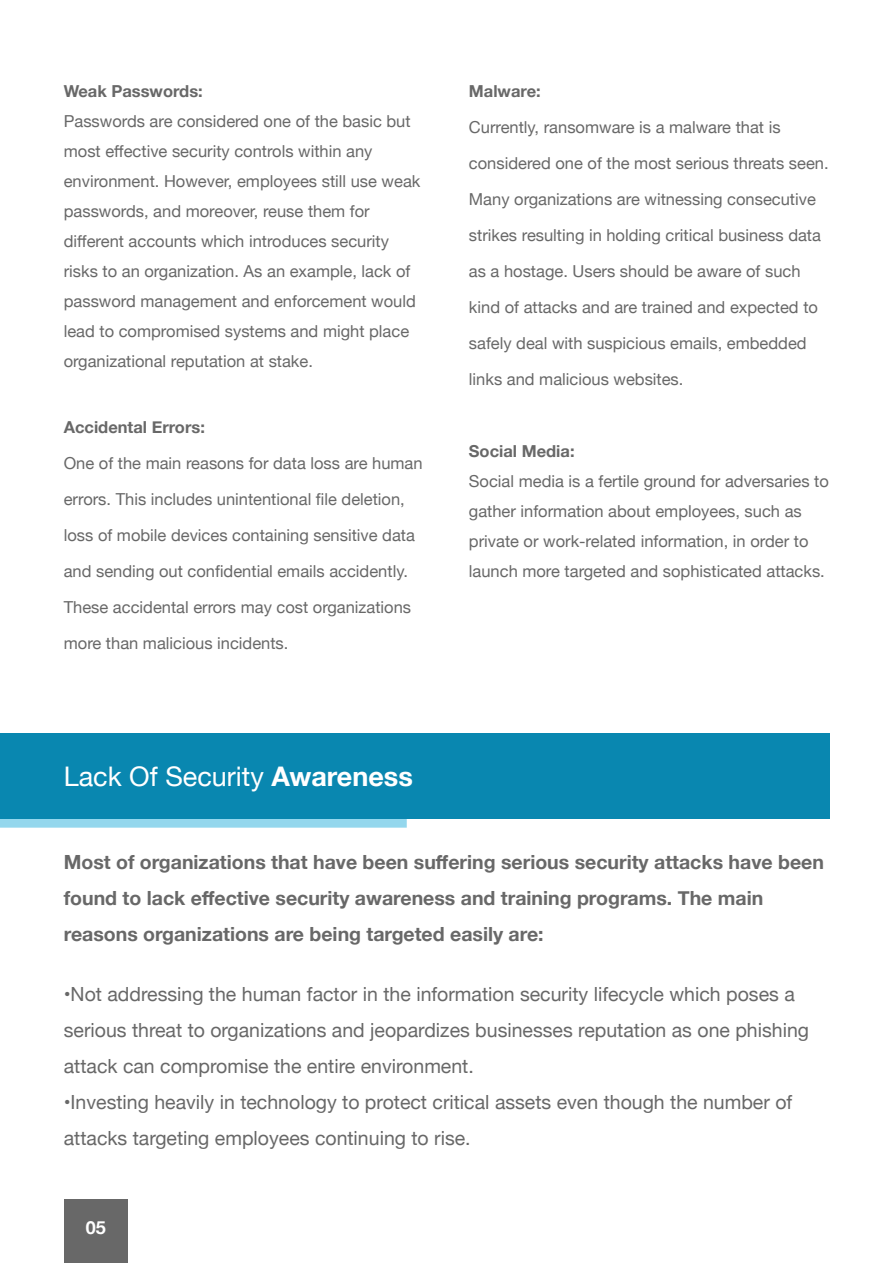
<style>
.page{position:relative;width:893px;height:1263px;background:#fff}
.page>*{position:absolute;margin:0;border:0;box-sizing:border-box;transform-origin:0 0}
.t1{font:27px "Helvetica Neue";color:#fff}
.t2{font:19.5px/36px "Helvetica Neue";color:#686868}
.t3{font:700 19.5px/36px "Helvetica Neue";color:#686868}
.t4{font:700 18px "Helvetica Neue";color:#fff}
.t5{font:16.5px/36px "Helvetica Neue";color:#686868}
.t6{font:700 16.5px "Helvetica Neue";color:#686868}
.s1{font-weight:700}
</style>
<div class="page">
<div style="left:64px;top:1199px;width:64px;height:64px;background:#686868"></div>
<div style="left:0;top:813px;width:407px;height:15px;background:#94d7ed"></div>
<div style="left:0;top:734px;width:829px;height:85px;background:#0987b0"></div>
<p class="t6" style="left:64px;top:78px;width:140px">Weak Passwords:</p>
<p class="t5" style="left:64px;top:107px;width:358px;line-height:30px">Passwords are considered one of the basic but most effective security controls within any environment. However, employees still use weak passwords, and moreover, reuse them for different accounts which introduces security risks to an organization. As an example, lack of password management and enforcement would lead to compromised systems and might place organizational reputation at stake.</p>
<p class="t6" style="left:64px;top:414px;width:143px">Accidental Errors:</p>
<p class="t5" style="left:64px;top:446px;width:360px">One of the main reasons for data loss are human errors. This includes unintentional file deletion, loss of mobile devices containing sensitive data and sending out confidential emails accidently.<br>These accidental errors may cost organizations more than malicious incidents.</p>
<h1 class="t1" style="left:64px;top:757px;width:351px">Lack Of Security <span class="s1">Awareness</span></h1>
<p class="t6" style="left:469px;top:78px;width:73px">Malware:</p>
<p class="t5" style="left:469px;top:110px;width:361px">Currently, ransomware is a malware that is considered one of the most serious threats seen.<br>Many organizations are witnessing consecutive strikes resulting in holding critical business data as a hostage. Users should be aware of such kind of attacks and are trained and expected to safely deal with suspicious emails, embedded links and malicious websites.</p>
<p class="t6" style="left:469px;top:438px;width:107px">Social Media:</p>
<p class="t5" style="left:469px;top:467px;width:361px;line-height:30px">Social media is a fertile ground for adversaries to gather information about employees, such as private or work-related information, in order to launch more targeted and sophisticated attacks.</p>
<p class="t3" style="left:64px;top:844px;width:762px">Most of organizations that have been suffering serious security attacks have been found to lack effective security awareness and training programs. The main reasons organizations are being targeted easily are:</p>
<p class="t2" style="left:64px;top:977px;width:747px">•Not addressing the human factor in the information security lifecycle which poses a serious threat to organizations and jeopardizes businesses reputation as one phishing attack can compromise the entire environment.</p>
<p class="t2" style="left:64px;top:1085px;width:730px">•Investing heavily in technology to protect critical assets even though the number of attacks targeting employees continuing to rise.</p>
<p class="t4" style="left:86px;top:1214px;width:22px">05</p>
</div>
